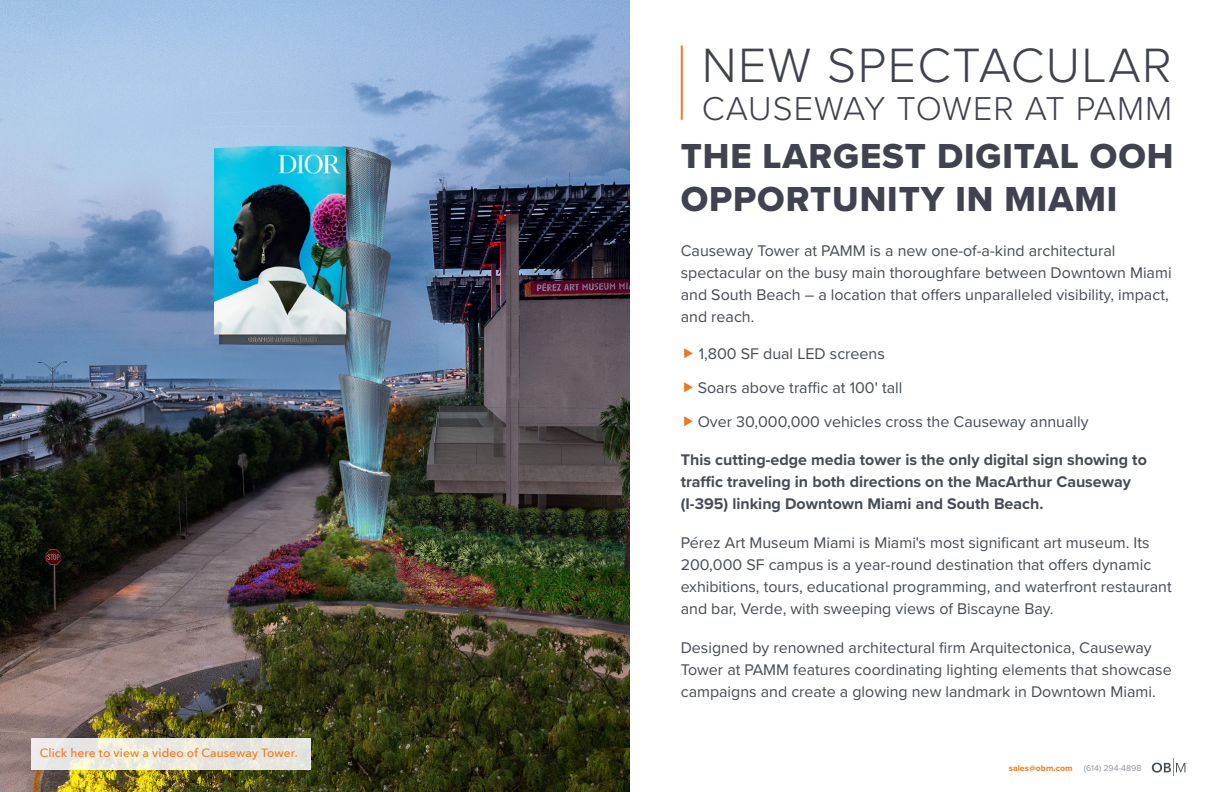
<style>
.page{position:relative;width:1224px;height:792px;background:#fff}
.page>*{position:absolute;margin:0;border:0;box-sizing:border-box;transform-origin:0 0}
.t1{font:300 50px "Proxima Nova";letter-spacing:.03em;color:#40424f}
.t2{font:36px/43.2px "Proxima Nova Extrabld";letter-spacing:.025em;color:#40424f}
.t3{font:300 34.3px "Proxima Nova";letter-spacing:.03em;color:#40424f}
.t4{font:16px/22px "Proxima Nova";color:#474c55}
.t5{font:700 16px/22px "Proxima Nova";color:#474c55}
.t6{font:500 12px "Avenir Next";letter-spacing:.01em;color:#f47920}
.t7{font:700 8.8px "Proxima Nova";color:#f47920}
.t8{font:8.8px "Proxima Nova";color:#92959d}
</style>
<div class="page">
<hr style="left:681px;top:46px;width:2px;height:74px;background:#f47920">
<img style="left:0;top:0;width:630px;height:792px">
<svg style="left:31px;top:738px;width:279px;height:32px;background:#eae9e0"></svg>
<svg style="left:1152px;top:759px;width:35px;height:17px"></svg>
<p class="t6" style="left:40px;top:743px;width:260px">Click here to view a video of Causeway Tower.</p>
<h1 class="t1" style="left:702px;top:28px;width:472px">NEW SPECTACULAR</h1>
<h3 class="t3" style="left:702px;top:83px;width:472px">CAUSEWAY TOWER AT PAMM</h3>
<h2 class="t2" style="left:681px;top:134px;width:494px">THE LARGEST DIGITAL OOH<br>OPPORTUNITY IN MIAMI</h2>
<p class="t4" style="left:681px;top:239px;width:492px">Causeway Tower at PAMM is a new one-of-a-kind architectural spectacular on the busy main thoroughfare between Downtown Miami and South Beach – a location that offers unparalleled visibility, impact, and reach.</p>
<p class="t4" style="left:698px;top:336px;width:392px;line-height:34px">1,800 SF dual LED screens<br>Soars above traffic at 100' tall<br>Over 30,000,000 vehicles cross the Causeway annually</p>
<p class="t5" style="left:681px;top:449px;width:468px">This cutting-edge media tower is the only digital sign showing to traffic traveling in both directions on the MacArthur Causeway (I-395) linking Downtown Miami and South Beach.</p>
<p class="t4" style="left:681px;top:531px;width:493px">Pérez Art Museum Miami is Miami's most significant art museum. Its 200,000 SF campus is a year-round destination that offers dynamic exhibitions, tours, educational programming, and waterfront restaurant and bar, Verde, with sweeping views of Biscayne Bay.</p>
<p class="t4" style="left:681px;top:636px;width:492px">Designed by renowned architectural firm Arquitectonica, Causeway<br>Tower at PAMM features coordinating lighting elements that showcase campaigns and create a glowing new landmark in Downtown Miami.</p>
<p class="t7" style="left:1009px;top:761px;width:65px">sales@obm.com</p>
<p class="t8" style="left:1084px;top:761px;width:59px">(614) 294-4898</p>
</div>
